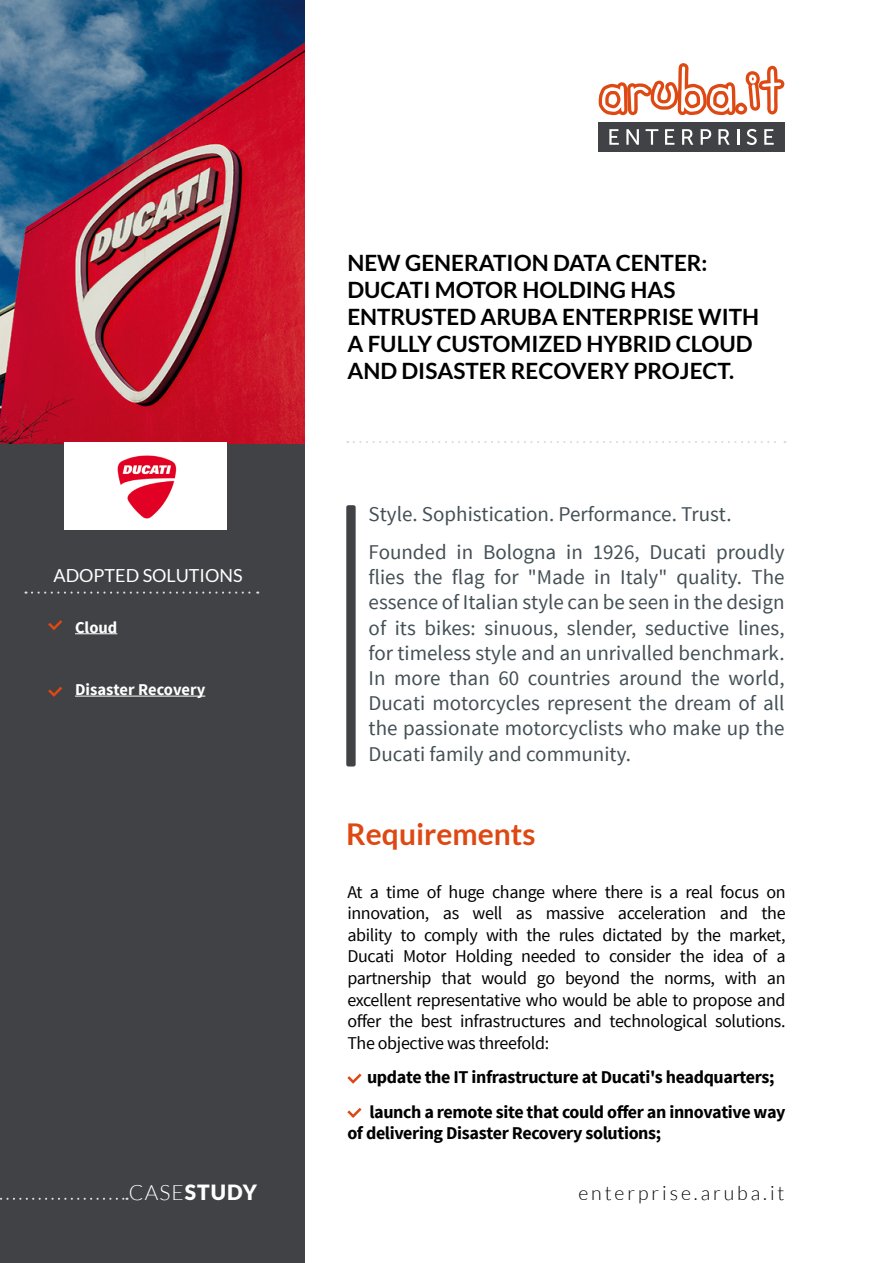
<style>
.page{position:relative;width:893px;height:1263px;background:#fff}
.page>*{position:absolute;margin:0;border:0;box-sizing:border-box;transform-origin:0 0}
.t1{font:700 30px "Lato";color:#dd4813}
.t2{font:700 22.5px/27px "Lato";color:#000}
.t3{font:21px/25.2px "Source Sans Pro";color:#445055}
.t4{font:900 21px "Lato";letter-spacing:.05em;color:#fff}
.t5{font:300 19.5px "Lato";letter-spacing:.15em;color:#000}
.t6{font:18px/21.6px "Source Sans Pro";letter-spacing:-.02em;color:#000;text-align:justify}
.t7{font:700 18px/34.3px "Source Sans Pro";letter-spacing:-.02em;color:#000}
.t8{font:18px "Lato";color:#fff}
.t9{font:700 16.5px "Source Sans Pro";color:#fff}
.s1{font-weight:300}
</style>
<div class="page">
<svg style="left:354px;top:441px;width:431px;height:2px"></svg>
<div style="left:346px;top:505px;width:10px;height:261px;background:#404245;border-radius:2px"></div>
<svg style="left:347px;top:1073px;width:15px;height:11px"></svg>
<svg style="left:347px;top:1108px;width:15px;height:10px"></svg>
<div style="left:598px;top:122px;width:186px;height:29px;background:#404245"></div>
<svg style="left:609px;top:129px;width:10px;height:16px"></svg>
<svg style="left:626px;top:129px;width:13px;height:16px"></svg>
<svg style="left:645px;top:129px;width:13px;height:16px"></svg>
<svg style="left:665px;top:129px;width:9px;height:16px"></svg>
<svg style="left:682px;top:129px;width:11px;height:16px"></svg>
<svg style="left:701px;top:129px;width:10px;height:16px"></svg>
<svg style="left:718px;top:129px;width:12px;height:16px"></svg>
<svg style="left:737px;top:129px;width:2px;height:16px"></svg>
<svg style="left:747px;top:129px;width:10px;height:16px"></svg>
<svg style="left:764px;top:129px;width:10px;height:16px"></svg>
<svg style="left:599px;top:63px;width:186px;height:52px"></svg>
<div style="left:0;top:19px;width:305px;height:1244px;background:#404245"></div>
<svg style="left:0;top:1198px;width:127px;height:2px"></svg>
<img style="left:0;top:0;width:305px;height:443px">
<hr style="left:75px;top:633px;width:42px;height:1px;background:#fff">
<hr style="left:75px;top:696px;width:130px;height:1px;background:#fff">
<svg style="left:48px;top:620px;width:14px;height:10px"></svg>
<svg style="left:48px;top:687px;width:14px;height:10px"></svg>
<svg style="left:26px;top:591px;width:232px;height:3px"></svg>
<img style="left:64px;top:442px;width:163px;height:88px">
<p class="t8" style="left:53px;top:566px;width:191px">ADOPTED SOLUTIONS</p>
<p class="t9" style="left:75px;top:616px;width:44px">Cloud</p>
<p class="t9" style="left:75px;top:679px;width:132px">Disaster Recovery</p>
<p class="t4" style="left:129px;top:1180px;width:130px"><span class="s1">CASE</span>STUDY</p>
<p class="t2" style="left:347px;top:249px;width:413px">NEW GENERATION DATA CENTER:<br>DUCATI MOTOR HOLDING HAS<br>ENTRUSTED ARUBA ENTERPRISE WITH<br>A FULLY CUSTOMIZED HYBRID CLOUD<br>AND DISASTER RECOVERY PROJECT.</p>
<p class="t3" style="left:369px;top:495px;width:417px;line-height:38px">Style. Sophistication. Performance. Trust.<br>Founded in Bologna in 1926, Ducati proudly</p>
<p class="t3" style="left:369px;top:565px;width:417px;text-align:justify">flies the flag for "Made in Italy" quality. The essence of Italian style can be seen in the design of its bikes: sinuous, slender, seductive lines, for timeless style and an unrivalled benchmark.<br>In more than 60 countries around the world, Ducati motorcycles represent the dream of all the passionate motorcyclists who make up the Ducati family and community.</p>
<h1 class="t1" style="left:346px;top:817px;width:191px">Requirements</h1>
<p class="t6" style="left:347px;top:881px;width:440px">At a time of huge change where there is a real focus on innovation, as well as massive acceleration and the ability to comply with the rules dictated by the market, Ducati Motor Holding needed to consider the idea of a partnership that would go beyond the norms, with an excellent representative who would be able to propose and offer the best infrastructures and technological solutions.<br>The objective was threefold:</p>
<p class="t7" style="left:367px;top:1061px;width:420px">update the IT infrastructure at Ducati's headquarters; launch a remote site that could offer an innovative way</p>
<p class="t7" style="left:347px;top:1117px;width:315px">of delivering Disaster Recovery solutions;</p>
<p class="t5" style="left:578px;top:1182px;width:208px">enterprise.aruba.it</p>
</div>
